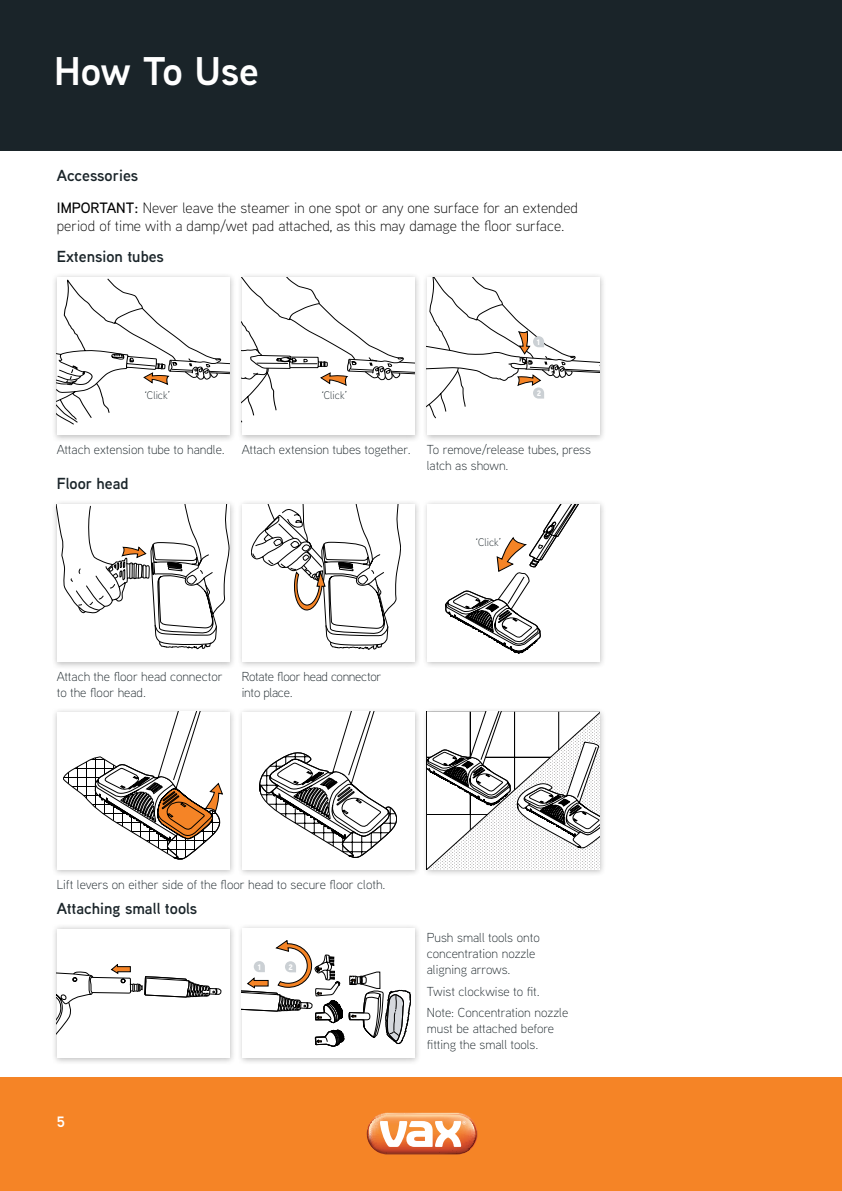
<style>
.page{position:relative;width:842px;height:1191px;background:#fff}
.page>*{position:absolute;margin:0;border:0;box-sizing:border-box;transform-origin:0 0}
.t1{font:600 40px "Vax Aaux Next";color:#fff}
.t2{font:600 16px "Vax Aaux Next";color:#1a2429}
.t3{font:300 15px/18px "Vax Aaux Next";color:#000}
.t4{font:600 15px "Vax Aaux Next";color:#fff}
.t5{font:300 13px/16px "Vax Aaux Next";color:#1a2429}
.t6{font:300 13px/16px "Vax Aaux Next";letter-spacing:-.02em;color:#1a2429}
.t7{font:300 11px "Vax Aaux Next";color:#1a2429}
.t8{font:900 8px "Vax Aaux Next";color:#fff}
.s1{font-weight:500}
</style>
<div class="page">
<div style="left:0;top:1077px;width:842px;height:114px;background:#f58426"></div>
<div style="left:0;top:0;width:842px;height:150px;background:#1a2429"></div>
<svg style="left:367px;top:1112px;width:110px;height:42px"></svg>
<div style="left:52px;top:272px;width:185px;height:171px;background:#000;opacity:.25"></div>
<div style="left:57px;top:277px;width:172px;height:158px;background:#fff"></div>
<svg style="left:57px;top:279px;width:172px;height:146px"></svg>
<div style="left:52px;top:499px;width:185px;height:170px;background:#000;opacity:.25"></div>
<div style="left:57px;top:504px;width:172px;height:158px;background:#fff"></div>
<svg style="left:57px;top:504px;width:172px;height:145px"></svg>
<div style="left:52px;top:923px;width:185px;height:141px;background:#000;opacity:.25"></div>
<div style="left:57px;top:928px;width:172px;height:129px;background:#fff"></div>
<svg style="left:57px;top:964px;width:164px;height:70px"></svg>
<div style="left:52px;top:706px;width:185px;height:171px;background:#000;opacity:.25"></div>
<div style="left:57px;top:712px;width:172px;height:157px;background:#fff"></div>
<svg style="left:63px;top:712px;width:160px;height:147px"></svg>
<div style="left:237px;top:272px;width:185px;height:171px;background:#000;opacity:.25"></div>
<div style="left:242px;top:277px;width:172px;height:158px;background:#fff"></div>
<svg style="left:242px;top:277px;width:172px;height:145px"></svg>
<div style="left:237px;top:499px;width:185px;height:170px;background:#000;opacity:.25"></div>
<div style="left:242px;top:504px;width:172px;height:158px;background:#fff"></div>
<svg style="left:251px;top:504px;width:150px;height:145px"></svg>
<div style="left:237px;top:923px;width:185px;height:141px;background:#000;opacity:.25"></div>
<div style="left:242px;top:928px;width:172px;height:129px;background:#fff"></div>
<div style="left:237px;top:706px;width:185px;height:171px;background:#000;opacity:.25"></div>
<div style="left:242px;top:711px;width:172px;height:158px;background:#fff"></div>
<svg style="left:259px;top:711px;width:138px;height:146px"></svg>
<div style="left:422px;top:272px;width:185px;height:171px;background:#000;opacity:.25"></div>
<div style="left:427px;top:277px;width:172px;height:158px;background:#fff"></div>
<div style="left:422px;top:499px;width:185px;height:170px;background:#000;opacity:.25"></div>
<div style="left:427px;top:504px;width:172px;height:158px;background:#fff"></div>
<svg style="left:445px;top:504px;width:134px;height:149px"></svg>
<div style="left:422px;top:706px;width:185px;height:171px;background:#000;opacity:.25"></div>
<svg style="left:427px;top:711px;width:172px;height:158px"></svg>
<svg style="left:427px;top:277px;width:172px;height:141px"></svg>
<svg style="left:242px;top:940px;width:169px;height:106px"></svg>
<h1 class="t1" style="left:54px;top:43px;width:206px">How To Use</h1>
<p class="t2" style="left:57px;top:165px;width:83px">Accessories</p>
<p class="t3" style="left:57px;top:199px;width:523px"><span class="s1">IMPORTANT:</span> Never leave the steamer in one spot or any one surface for an extended period of time with a damp/wet pad attached, as this may damage the floor surface.</p>
<p class="t2" style="left:57px;top:245px;width:109px">Extension tubes</p>
<p class="t7" style="left:144px;top:388px;width:27px">‘Click’</p>
<p class="t7" style="left:321px;top:388px;width:27px">‘Click’</p>
<p class="t8" style="left:537px;top:336px;width:5px">1</p>
<p class="t8" style="left:537px;top:387px;width:6px">2</p>
<p class="t5" style="left:57px;top:441px;width:170px">Attach extension tube to handle.</p>
<p class="t5" style="left:427px;top:441px;width:165px">To remove/release tubes, press latch as shown.</p>
<p class="t5" style="left:242px;top:441px;width:171px">Attach extension tubes together.</p>
<p class="t2" style="left:57px;top:472px;width:73px">Floor head</p>
<p class="t5" style="left:57px;top:668px;width:168px">Attach the floor head connector to the floor head.</p>
<p class="t6" style="left:242px;top:668px;width:141px">Rotate floor head connector into place.</p>
<p class="t7" style="left:475px;top:535px;width:27px">‘Click’</p>
<p class="t5" style="left:57px;top:875px;width:330px">Lift levers on either side of the floor head to secure floor cloth.</p>
<p class="t2" style="left:57px;top:897px;width:142px">Attaching small tools</p>
<p class="t4" style="left:57px;top:1111px;width:10px">5</p>
<p class="t8" style="left:258px;top:961px;width:5px">1</p>
<p class="t8" style="left:289px;top:961px;width:6px">2</p>
<p class="t5" style="left:427px;top:929px;width:114px">Push small tools onto concentration nozzle aligning arrows.</p>
<p class="t5" style="left:427px;top:980px;width:143px;line-height:21.6px">Twist clockwise to fit.<br>Note: Concentration nozzle</p>
<p class="t5" style="left:427px;top:1020px;width:129px">must be attached before fitting the small tools.</p>
</div>
